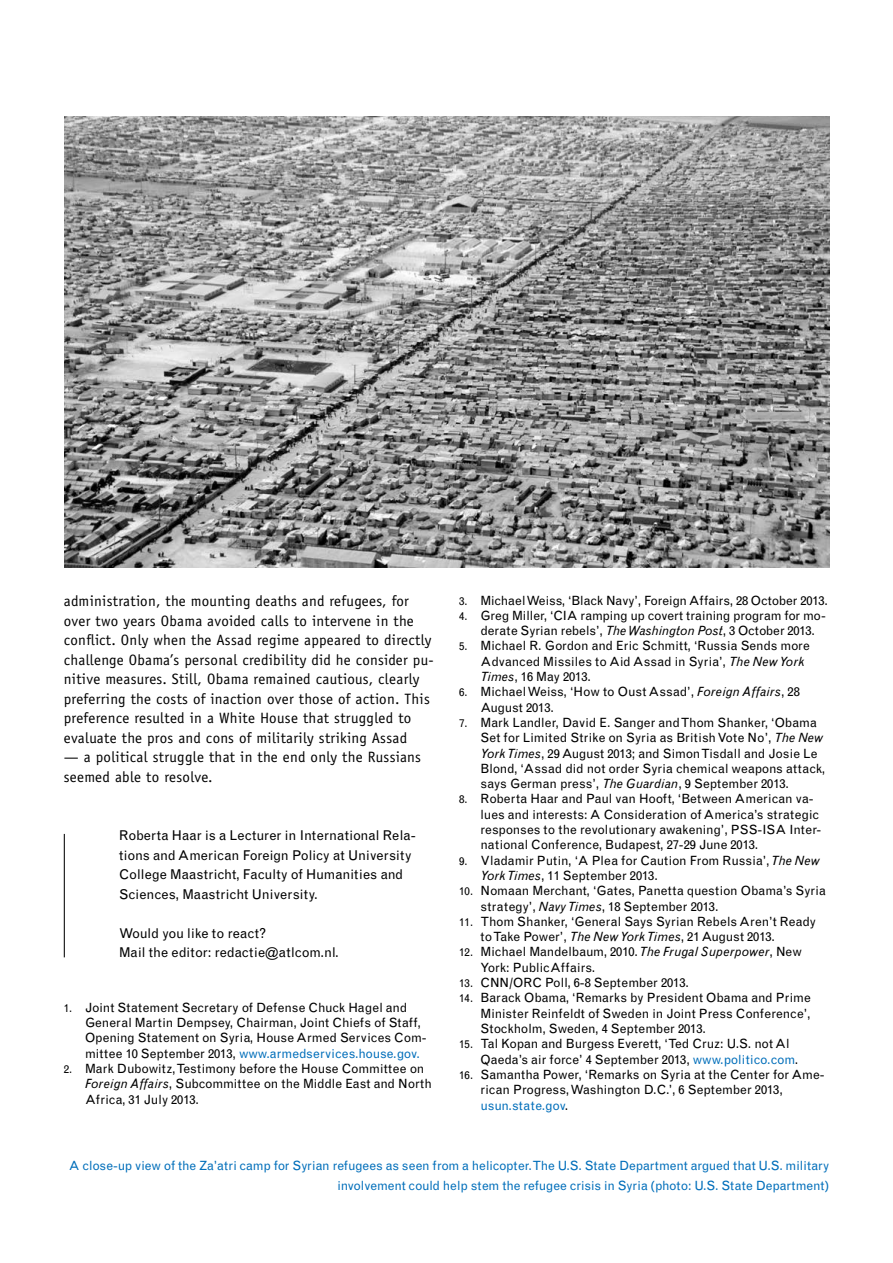
<style>
.page{position:relative;width:893px;height:1263px;background:#fff}
.page>*{position:absolute;margin:0;border:0;box-sizing:border-box;transform-origin:0 0}
.t1{font:15px/19.5px "Officina Sans Std";letter-spacing:.02em;color:#000}
.t2{font:13.5px/19.5px "Grotesque MT Std";color:#000}
.t3{font:12.75px/15.3px "Grotesque MT Std";color:#000}
.t4{font:12.75px/19.5px "Grotesque MT Std";letter-spacing:-.01em;color:#006eba;text-align:right}
.s1{font-size:11.25px}
.s2{color:#006eba}
.s3{font-style:italic}
</style>
<div class="page">
<img style="left:65px;top:117px;width:764px;height:450px">
<hr style="left:64px;top:834px;width:1px;height:123px;background:#000">
<p class="t1" style="left:64px;top:591px;width:371px">administration, the mounting deaths and refugees, for over two years Obama avoided calls to intervene in the conflict. Only when the Assad regime appeared to directly challenge Obama’s personal credibility did he consider pu&shy;nitive measures. Still, Obama remained cautious, clearly preferring the costs of inaction over those of action. This preference resulted in a White House that struggled to evaluate the pros and cons of militarily striking Assad</p>
<p class="t1" style="left:64px;top:747px;width:359px">— a political struggle that in the end only the Russians seemed able to resolve.</p>
<p class="t2" style="left:119px;top:826px;width:298px">Roberta Haar is a Lecturer in International Rela&shy;tions and American Foreign Policy at University College Maastricht, Faculty of Humanities and Sciences, Maastricht University.</p>
<p class="t2" style="left:119px;top:923px;width:221px">Would you like to react?<br>Mail the editor: redactie@atlcom.nl.</p>
<p class="t3" style="left:85px;top:1000px;width:343px;text-indent:-21px"><span class="s1">1.</span> Joint Statement Secretary of Defense Chuck Hagel and General Martin Dempsey, Chairman, Joint Chiefs of Staff, Opening Statement on Syria, House Armed Services Com&shy;mittee 10 September 2013, <span class="s2">www.armedservices.house.gov.</span></p>
<p class="t3" style="left:85px;top:1061px;width:349px;text-indent:-21px"><span class="s1">2.</span> Mark Dubowitz, Testimony before the House Committee on<br><span class="s3">Foreign Affairs</span>, Subcommittee on the Middle East and North<br>Africa, 31 July 2013.</p>
<p class="t3" style="left:459px;top:592px;width:370px"><span class="s1">3.</span> Michael Weiss, ‘Black Navy’, Foreign Affairs, 28 October 2013.</p>
<p class="t3" style="left:480px;top:608px;width:347px;text-indent:-21px"><span class="s1">4.</span> Greg Miller, ‘CIA ramping up covert training program for mo&shy;derate Syrian rebels’, <span class="s3">The Washington Post</span>, 3 October 2013.</p>
<p class="t3" style="left:480px;top:638px;width:331px;text-indent:-21px"><span class="s1">5.</span> Michael R. Gordon and Eric Schmitt, ‘Russia Sends more<br>Advanced Missiles to Aid Assad in Syria’, <span class="s3">The New York<br>Times</span>, 16 May 2013.</p>
<p class="t3" style="left:480px;top:684px;width:321px;text-indent:-21px"><span class="s1">6.</span> Michael Weiss, ‘How to Oust Assad’, <span class="s3">Foreign Affairs</span>, 28<br>August 2013.</p>
<p class="t3" style="left:480px;top:715px;width:346px;text-indent:-21px"><span class="s1">7.</span> Mark Landler, David E. Sanger and Thom Shanker, ‘Obama Set for Limited Strike on Syria as British Vote No’, <span class="s3">The New York Times</span>, 29 August 2013; and Simon Tisdall and Josie Le Blond, ‘Assad did not order Syria chemical weapons attack, says German press’, <span class="s3">The Guardian</span>, 9 September 2013.</p>
<p class="t3" style="left:480px;top:791px;width:342px;text-indent:-21px"><span class="s1">8.</span> Roberta Haar and Paul van Hooft, ‘Between American va&shy;lues and interests: A Consideration of America’s strategic responses to the revolutionary awakening’, PSS-ISA Inter&shy;national Conference, Budapest, 27-29 June 2013.</p>
<p class="t3" style="left:480px;top:853px;width:341px;text-indent:-21px"><span class="s1">9.</span> Vladamir Putin, ‘A Plea for Caution From Russia’, <span class="s3">The New<br>York Times</span>, 11 September 2013.</p>
<p class="t3" style="left:480px;top:883px;width:347px;text-indent:-21px"><span class="s1">10.</span> Nomaan Merchant, ‘Gates, Panetta question Obama’s Syria strategy’, <span class="s3">Navy Times</span>, 18 September 2013.</p>
<p class="t3" style="left:480px;top:914px;width:337px;text-indent:-21px"><span class="s1">11.</span> Thom Shanker, ‘General Says Syrian Rebels Aren’t Ready to Take Power’, <span class="s3">The New York Times</span>, 21 August 2013.</p>
<p class="t3" style="left:480px;top:944px;width:323px;text-indent:-21px"><span class="s1">12.</span> Michael Mandelbaum, 2010. <span class="s3">The Frugal Superpower</span>, New<br>York: PublicAffairs.</p>
<p class="t3" style="left:459px;top:975px;width:231px"><span class="s1">13.</span> CNN/ORC Poll, 6-8 September 2013.</p>
<p class="t3" style="left:480px;top:990px;width:332px;text-align:justify;text-indent:-21px"><span class="s1">14.</span> Barack Obama, ‘Remarks by President Obama and Prime Minister Reinfeldt of Sweden in Joint Press Conference’, Stockholm, Sweden, 4 September 2013.</p>
<p class="t3" style="left:480px;top:1036px;width:319px;text-indent:-21px"><span class="s1">15.</span> Tal Kopan and Burgess Everett, ‘Ted Cruz: U.S. not Al<br>Qaeda’s air force’ 4 September 2013, <span class="s2">www.politico.com</span>.</p>
<p class="t3" style="left:480px;top:1067px;width:346px;text-indent:-21px"><span class="s1">16.</span> Samantha Power, ‘Remarks on Syria at the Center for Ame&shy;rican Progress, Washington D.C.’, 6 September 2013, <span class="s2">usun.state.gov</span>.</p>
<p class="t4" style="left:69px;top:1156px;width:762px">A close-up view of the Za’atri camp for Syrian refugees as seen from a helicopter. The U.S. State Department argued that U.S. military involvement could help stem the refugee crisis in Syria (photo: U.S. State Department)</p>
</div>
